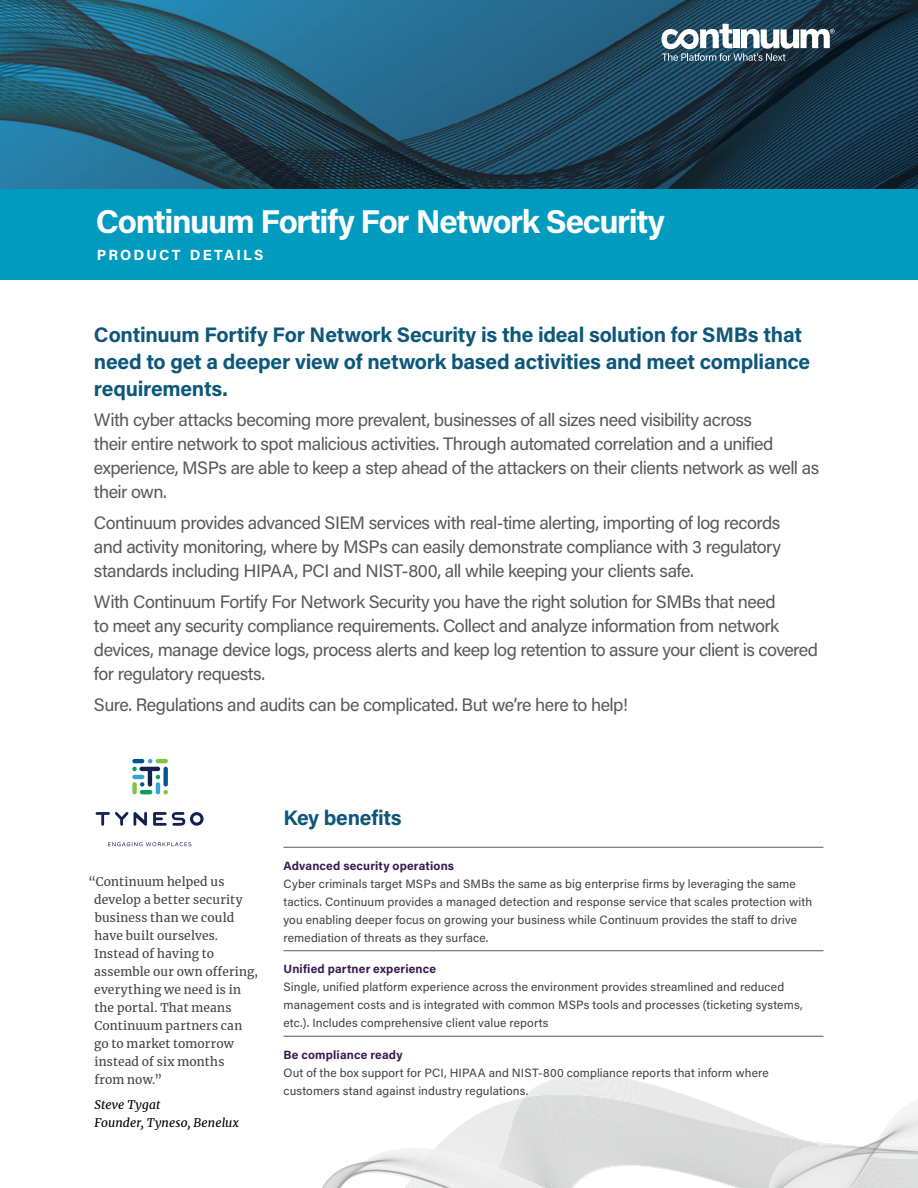
<style>
.page{position:relative;width:918px;height:1188px;background:#fff}
.page>*{position:absolute;margin:0;border:0;box-sizing:border-box;transform-origin:0 0}
.t1{font:700 33px "Acumin Pro";letter-spacing:-.04em;color:#fff}
.t2{font:700 21px/27px "Acumin Pro";letter-spacing:-.01em;color:#0d577b}
.t3{font:18px/24px "Acumin Pro";letter-spacing:-.03em;color:#58595b}
.t4{font:700 14.7px "Acumin Pro";letter-spacing:.14em;color:#fff}
.t5{font:12px/18px "Acumin Pro";letter-spacing:.01em;color:#414042}
.t6{font:12px/18px "Merriweather";letter-spacing:.015em;color:#414042}
.t7{font:700 12px "Acumin Pro";letter-spacing:.015em;color:#371d53}
.t8{font:italic 12px/18px "Merriweather";letter-spacing:.01em;color:#000}
</style>
<div class="page">
<svg style="left:535px;top:1074px;width:128px;height:14px;fill:#ececed"></svg>
<svg style="left:532px;top:1088px;width:137px;height:2px"></svg>
<svg style="left:529px;top:1091px;width:149px;height:2px"></svg>
<svg style="left:527px;top:1093px;width:157px;height:2px"></svg>
<svg style="left:524px;top:1096px;width:169px;height:2px"></svg>
<svg style="left:508px;top:1100px;width:410px;height:2px"></svg>
<svg style="left:323px;top:1115px;width:595px;height:73px"></svg>
<svg style="left:0;top:0;width:918px;height:189px;background:#1f4e65"></svg>
<svg style="left:662px;top:24px;width:173px;height:37px"></svg>
<div style="left:0;top:189px;width:918px;height:91px;background:#009bbf"></div>
<hr style="left:284px;top:847px;width:540px;height:1px;background:#58595b">
<hr style="left:284px;top:950px;width:540px;height:1px;background:#58595b">
<hr style="left:284px;top:1036px;width:540px;height:1px;background:#58595b">
<svg style="left:96px;top:812px;width:51px;height:14px"></svg>
<svg style="left:153px;top:812px;width:51px;height:14px"></svg>
<svg style="left:108px;top:842px;width:83px;height:4px"></svg>
<svg style="left:132px;top:759px;width:36px;height:35px"></svg>
<h1 class="t1" style="left:96px;top:198px;width:571px">Continuum Fortify For Network Security</h1>
<p class="t4" style="left:97px;top:244px;width:168px">PRODUCT DETAILS</p>
<p class="t2" style="left:94px;top:320px;width:718px">Continuum Fortify For Network Security is the ideal solution for SMBs that need to get a deeper view of network based activities and meet compliance requirements.</p>
<p class="t3" style="left:94px;top:407px;width:727px">With cyber attacks becoming more prevalent, businesses of all sizes need visibility across<br>their entire network to spot malicious activities. Through automated correlation and a unified experience, MSPs are able to keep a step ahead of the attackers on their clients network as well as their own.</p>
<p class="t3" style="left:94px;top:510px;width:689px;text-align:justify">Continuum provides advanced SIEM services with real-time alerting, importing of log records and activity monitoring, where by MSPs can easily demonstrate compliance with 3 regulatory standards including HIPAA, PCI and NIST-800, all while keeping your clients safe.</p>
<p class="t3" style="left:94px;top:589px;width:726px">With Continuum Fortify For Network Security you have the right solution for SMBs that need<br>to meet any security compliance requirements. Collect and analyze information from network devices, manage device logs, process alerts and keep log retention to assure your client is covered for regulatory requests.</p>
<p class="t3" style="left:94px;top:692px;width:535px">Sure. Regulations and audits can be complicated. But we’re here to help!</p>
<p class="t6" style="left:94px;top:872px;width:166px;text-indent:-6px">“Continuum helped us develop a better security business than we could have built ourselves.<br>Instead of having to -assemble our own offering, everything we need is in the portal. That means<br>Continuum partners can go to market tomorrow instead of six months<br>from now.”</p>
<p class="t8" style="left:94px;top:1095px;width:146px">Steve Tygat<br>Founder, Tyneso, Benelux</p>
<p class="t2" style="left:284px;top:803px;width:120px">Key benefits</p>
<p class="t7" style="left:284px;top:857px;width:172px">Advanced security operations</p>
<p class="t5" style="left:284px;top:874px;width:530px">Cyber criminals target MSPs and SMBs the same as big enterprise firms by leveraging the same tactics. Continuum provides a managed detection and response service that scales protection with you enabling deeper focus on growing your business while Continuum provides the staff to drive remediation of threats as they surface.</p>
<p class="t7" style="left:284px;top:961px;width:154px">Unified partner experience</p>
<p class="t5" style="left:284px;top:978px;width:521px">Single, unified platform experience across the environment provides streamlined and reduced management costs and is integrated with common MSPs tools and processes (ticketing systems, etc.). Includes comprehensive client value reports</p>
<p class="t7" style="left:284px;top:1046px;width:121px">Be compliance ready</p>
<p class="t5" style="left:284px;top:1063px;width:487px">Out of the box support for PCI, HIPAA and NIST-800 compliance reports that inform where customers stand against industry regulations.</p>
</div>
